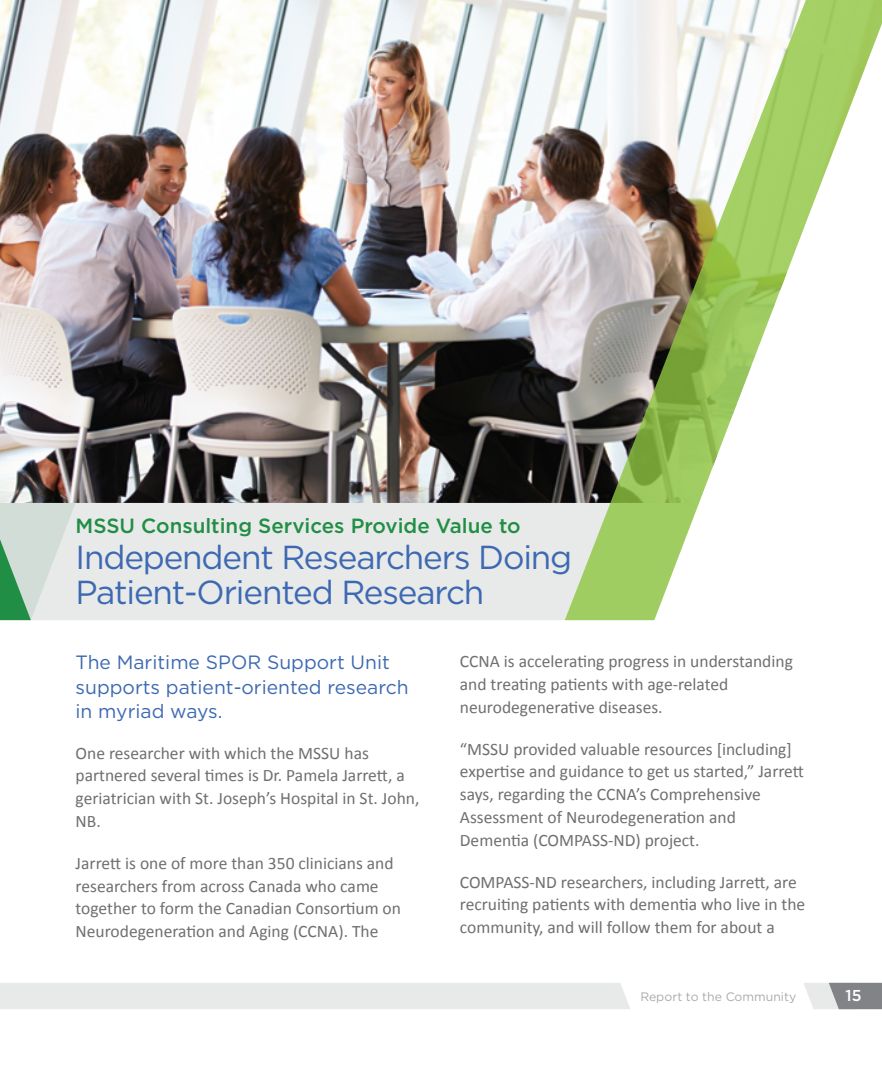
<style>
.page{position:relative;width:882px;height:1071px;background:#fff}
.page>*{position:absolute;margin:0;border:0;box-sizing:border-box;transform-origin:0 0}
.t1{font:33.25px/35px "Gotham";letter-spacing:-.035em;color:#3d69b2}
.t2{font:500 20.47px "Gotham";color:#218e44}
.t3{font:19.25px/24.5px "Gotham";color:#3d69b2}
.t4{font:17.5px/22.8px "Calibri";color:#6e6f72}
.t5{font:500 15.75px "Gotham";color:#fff}
.t6{font:12.25px "Gotham";color:#a8aaad}
</style>
<div class="page">
<svg style="left:0;top:503px;width:565px;height:117px;background:#e2e6e4"></svg>
<img style="left:0;top:0;width:565px;height:503px">
<svg style="left:565px;top:0;width:317px;height:620px"></svg>
<div style="left:0;top:983px;width:630px;height:26px;background:#e8e9e9"></div>
<svg style="left:804px;top:983px;width:78px;height:26px;background:#a9abad"></svg>
<p class="t2" style="left:76px;top:513px;width:447px">MSSU Consulting Services Provide Value to</p>
<h1 class="t1" style="left:76px;top:539px;width:498px">Independent Researchers Doing<br>Patient-Oriented Research</h1>
<p class="t3" style="left:76px;top:650px;width:335px">The Maritime SPOR Support Unit supports patient-oriented research in myriad ways.</p>
<p class="t4" style="left:76px;top:741px;width:345px">One researcher with which the MSSU has partnered several times is Dr. Pamela Jarrett, a geriatrician with St. Joseph’s Hospital in St. John, NB.</p>
<p class="t4" style="left:76px;top:852px;width:327px">Jarrett is one of more than 350 clinicians and researchers from across Canada who came together to form the Canadian Consortium on Neurodegeneration and Aging (CCNA). The</p>
<p class="t4" style="left:460px;top:650px;width:335px">CCNA is accelerating progress in understanding and treating patients with age-related neurodegenerative diseases.</p>
<p class="t4" style="left:460px;top:738px;width:346px">“MSSU provided valuable resources [including] expertise and guidance to get us started,” Jarrett says, regarding the CCNA’s Comprehensive Assessment of Neurodegeneration and Dementia (COMPASS-ND) project.</p>
<p class="t4" style="left:460px;top:871px;width:347px">COMPASS-ND researchers, including Jarrett, are recruiting patients with dementia who live in the community, and will follow them for about a</p>
<p class="t6" style="left:640px;top:988px;width:158px">Report to the Community</p>
<p class="t5" style="left:846px;top:985px;width:18px">15</p>
</div>
